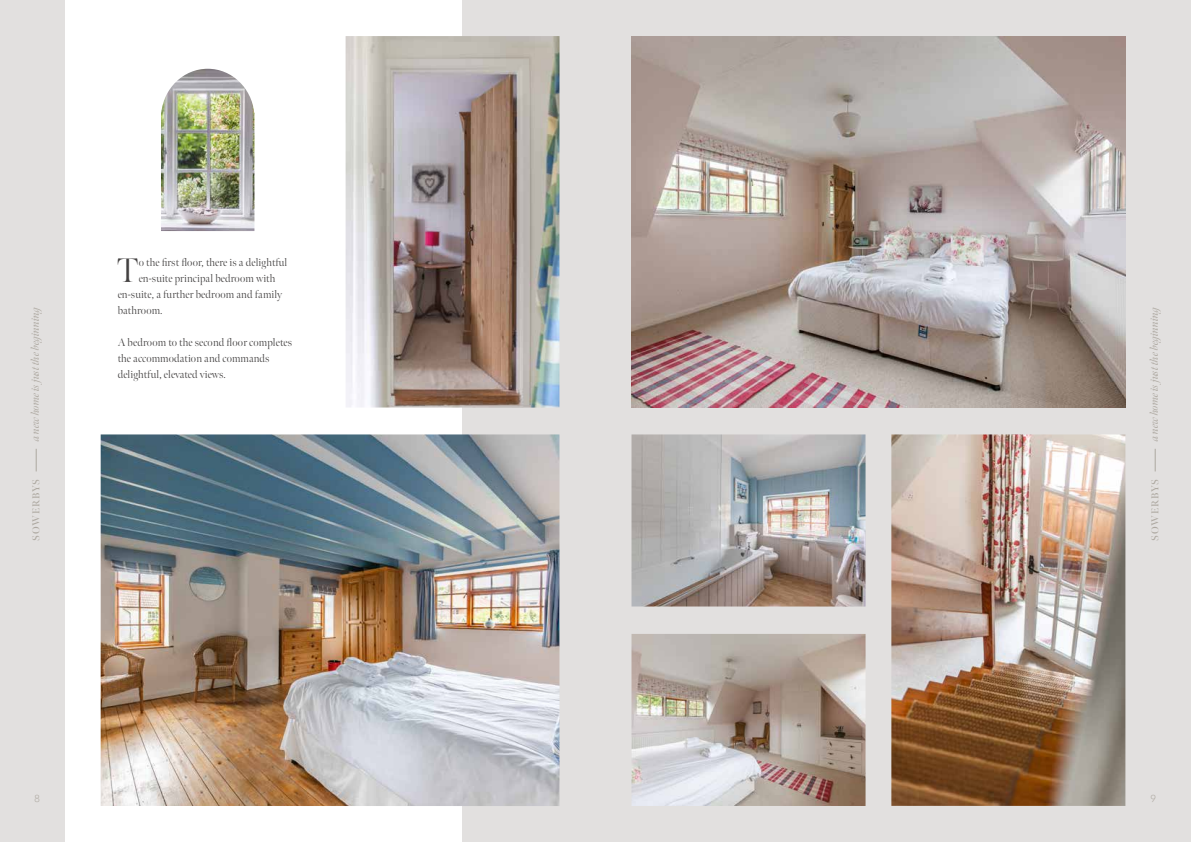
<style>
.page{position:relative;width:1191px;height:842px;background:#fff}
.page>*{position:absolute;margin:0;border:0;box-sizing:border-box;transform-origin:0 0}
.t1{font:300 34px "Meno Banner";color:#434141}
.t2{font:300 11px/16px "Meno Banner";letter-spacing:.01em;color:#434141}
.t3{font:italic 11px "Meno Banner";letter-spacing:-.01em;color:#ada8a0}
.t4{font:600 10px "Meno Banner";letter-spacing:.08em;color:#ada8a0}
.t5{font:300 10px "Quasimoda";color:#ada8a0}
</style>
<div class="page">
<div style="left:0;top:0;width:595px;height:842px;background:#e2e0df"></div>
<div style="left:595px;top:0;width:596px;height:842px;background:#e2e0df"></div>
<svg style="left:36px;top:449px;width:1px;height:22px"></svg>
<svg style="left:1155px;top:449px;width:1px;height:22px"></svg>
<div style="left:65px;top:0;width:396px;height:842px;background:#fff"></div>
<img style="left:631px;top:36px;width:494px;height:372px">
<img style="left:891px;top:434px;width:234px;height:372px">
<img style="left:631px;top:434px;width:234px;height:172px">
<img style="left:631px;top:634px;width:234px;height:172px">
<img style="left:101px;top:434px;width:458px;height:372px">
<img style="left:345px;top:36px;width:214px;height:372px">
<img style="left:161px;top:69px;width:93px;height:162px">
<h1 class="t1" style="left:117px;top:250px;width:23px">T</h1>
<p class="t2" style="left:139px;top:255px;width:150px">o the first floor, there is a delightful</p>
<p class="t2" style="left:139px;top:271px;width:138px">en-suite principal bedroom with</p>
<p class="t2" style="left:118px;top:287px;width:166px">en-suite, a further bedroom and family</p>
<p class="t2" style="left:118px;top:303px;width:46px">bathroom.</p>
<p class="t2" style="left:118px;top:335px;width:176px">A bedroom to the second floor completes the accommodation and commands delightful, elevated views.</p>
<p class="t3" style="left:29px;top:441px;width:138px;rotate:-90deg">a new home is just the beginning</p>
<p class="t3" style="left:1147px;top:441px;width:138px;rotate:-90deg">a new home is just the beginning</p>
<p class="t4" style="left:30px;top:541px;width:63px;rotate:-90deg">SOWERBYS</p>
<p class="t4" style="left:1149px;top:541px;width:63px;rotate:-90deg">SOWERBYS</p>
<p class="t5" style="left:35px;top:791px;width:7px">8</p>
<p class="t5" style="left:1150px;top:791px;width:7px">9</p>
</div>
